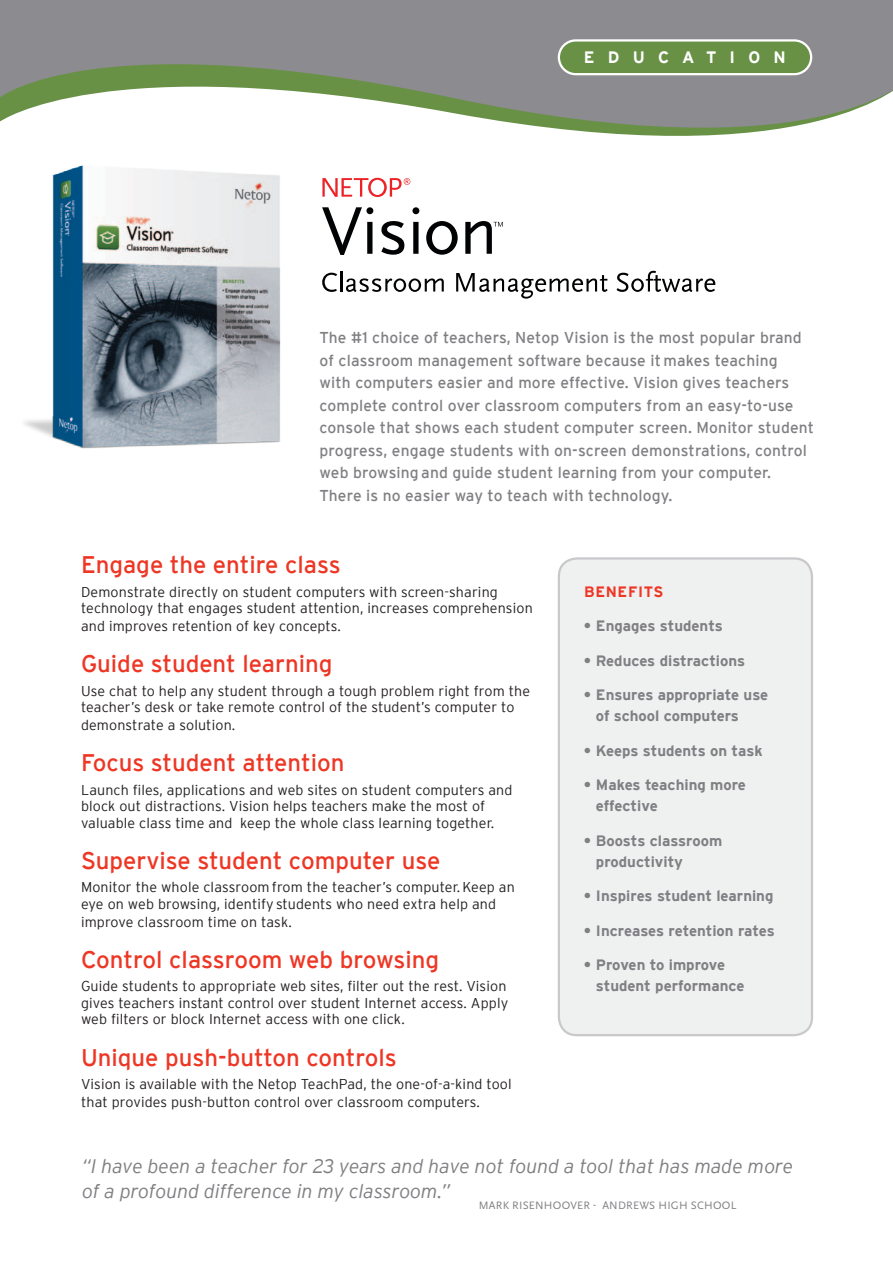
<style>
.page{position:relative;width:893px;height:1263px;background:#fff}
.page>*{position:absolute;margin:0;border:0;box-sizing:border-box;transform-origin:0 0}
.t1{font:24px "Interstate";color:#ee3624}
.t2{font:italic 300 19.5px/25.5px "Interstate";color:#807f83}
.t3{font:700 16.5px "Interstate";color:#fff}
.t4{font:15.75px/22.5px "Interstate";letter-spacing:.01em;color:#807f83}
.t5{font:700 15px/21px "Interstate";letter-spacing:-.005em;color:#807f83}
.t6{font:700 15px "Interstate";letter-spacing:.045em;color:#ee3624}
.t7{font:300 14.25px/16.5px "Interstate";letter-spacing:.01em;color:#231f20}
.t8{font:11.25px "Scala Sans Pro";letter-spacing:.02em;color:#807f83}
</style>
<div class="page">
<svg style="left:0;top:0;width:893px;height:136px;fill:#8c8b8f"></svg>
<div style="left:559px;top:558px;width:253px;height:477px;background:#eff0f0;border-radius:18px"></div>
<div style="left:558px;top:557px;width:255px;height:479px;border:2px solid #c9c8cb;border-radius:18px"></div>
<div style="left:559px;top:40px;width:252px;height:34px;background:#689146;border-radius:17px"></div>
<div style="left:558px;top:39px;width:254px;height:36px;border:2px solid #fff;border-radius:17px"></div>
<img style="left:24px;top:165px;width:257px;height:284px">
<svg style="left:322px;top:207px;width:51px;height:48px"></svg>
<svg style="left:381px;top:221px;width:23px;height:34px"></svg>
<svg style="left:412px;top:207px;width:7px;height:47px"></svg>
<svg style="left:426px;top:221px;width:32px;height:34px"></svg>
<svg style="left:322px;top:273px;width:15px;height:19px"></svg>
<hr style="left:340px;top:271px;width:2px;height:21px;background:#010203">
<svg style="left:346px;top:278px;width:98px;height:14px"></svg>
<svg style="left:456px;top:273px;width:152px;height:26px"></svg>
<svg style="left:616px;top:271px;width:99px;height:21px"></svg>
<svg style="left:465px;top:221px;width:38px;height:33px"></svg>
<svg style="left:322px;top:178px;width:88px;height:19px"></svg>
<p class="t3" style="left:584px;top:48px;width:47px">E DUCA</p>
<p class="t3" style="left:706px;top:48px;width:39px">T IO</p>
<p class="t3" style="left:773px;top:48px;width:14px">N</p>
<p class="t4" style="left:320px;top:326px;width:496px">The #1 choice of teachers, Netop Vision is the most popular brand of classroom management software because it makes teaching<br>with computers easier and more effective. Vision gives teachers complete control over classroom computers from an easy-to-use console that shows each student computer screen. Monitor student progress, engage students with on-screen demonstrations, control web browsing and guide student learning from your computer.<br>There is no easier way to teach with technology.</p>
<h1 class="t1" style="left:81px;top:552px;width:261px">Engage the entire class</h1>
<p class="t7" style="left:81px;top:583px;width:453px">Demonstrate directly on student computers with screen-sharing technology that engages student attention, increases comprehension</p>
<p class="t7" style="left:81px;top:618px;width:261px">and improves retention of key concepts.</p>
<h1 class="t1" style="left:81px;top:651px;width:253px">Guide student learning</h1>
<p class="t7" style="left:81px;top:682px;width:451px">Use chat to help any student through a tough problem right from the teacher’s desk or take remote control of the student’s computer to</p>
<p class="t7" style="left:81px;top:717px;width:156px">demonstrate a solution.</p>
<h1 class="t1" style="left:81px;top:750px;width:265px">Focus student attention</h1>
<p class="t7" style="left:81px;top:781px;width:433px">Launch files, applications and web sites on student computers and block out distractions. Vision helps teachers make the most of valuable class time and keep the whole class learning together.</p>
<h1 class="t1" style="left:81px;top:847px;width:361px">Supervise student computer use</h1>
<p class="t7" style="left:81px;top:879px;width:435px">Monitor the whole classroom from the teacher’s computer. Keep an eye on web browsing, identify students who need extra help and</p>
<p class="t7" style="left:81px;top:913px;width:212px">improve classroom time on task.</p>
<h1 class="t1" style="left:81px;top:946px;width:360px">Control classroom web browsing</h1>
<p class="t7" style="left:81px;top:978px;width:429px">Guide students to appropriate web sites, filter out the rest. Vision gives teachers instant control over student Internet access. Apply web filters or block Internet access with one click.</p>
<h1 class="t1" style="left:81px;top:1044px;width:317px">Unique push-button controls</h1>
<p class="t7" style="left:81px;top:1075px;width:432px;line-height:18px">Vision is available with the Netop TeachPad, the one-of-a-kind tool that provides push-button control over classroom computers.</p>
<p class="t6" style="left:584px;top:583px;width:81px">BENEFITS</p>
<p class="t5" style="left:584px;top:615px;width:140px">• Engages students</p>
<p class="t5" style="left:584px;top:650px;width:163px">• Reduces distractions</p>
<p class="t5" style="left:596px;top:684px;width:174px;text-indent:-12px">• Ensures appropriate use of school computers</p>
<p class="t5" style="left:584px;top:740px;width:180px">• Keeps students on task</p>
<p class="t5" style="left:596px;top:774px;width:152px;text-indent:-12px">• M akes teaching more effective</p>
<p class="t5" style="left:596px;top:830px;width:128px;text-indent:-12px">• Boosts classroom productivity</p>
<p class="t5" style="left:584px;top:885px;width:191px">• I nspires student learning</p>
<p class="t5" style="left:584px;top:920px;width:192px">• I ncreases retention rates</p>
<p class="t5" style="left:596px;top:954px;width:150px;text-indent:-12px">• Proven to improve student performance</p>
<h2 class="t2" style="left:82px;top:1153px;width:713px">“I have been a teacher for 23 years and have not found a tool that has made more of a profound difference in my classroom.”</h2>
<p class="t8" style="left:479px;top:1199px;width:259px">MARK RISENHOOVER - ANDREWS H IGH SCHOOL</p>
</div>
